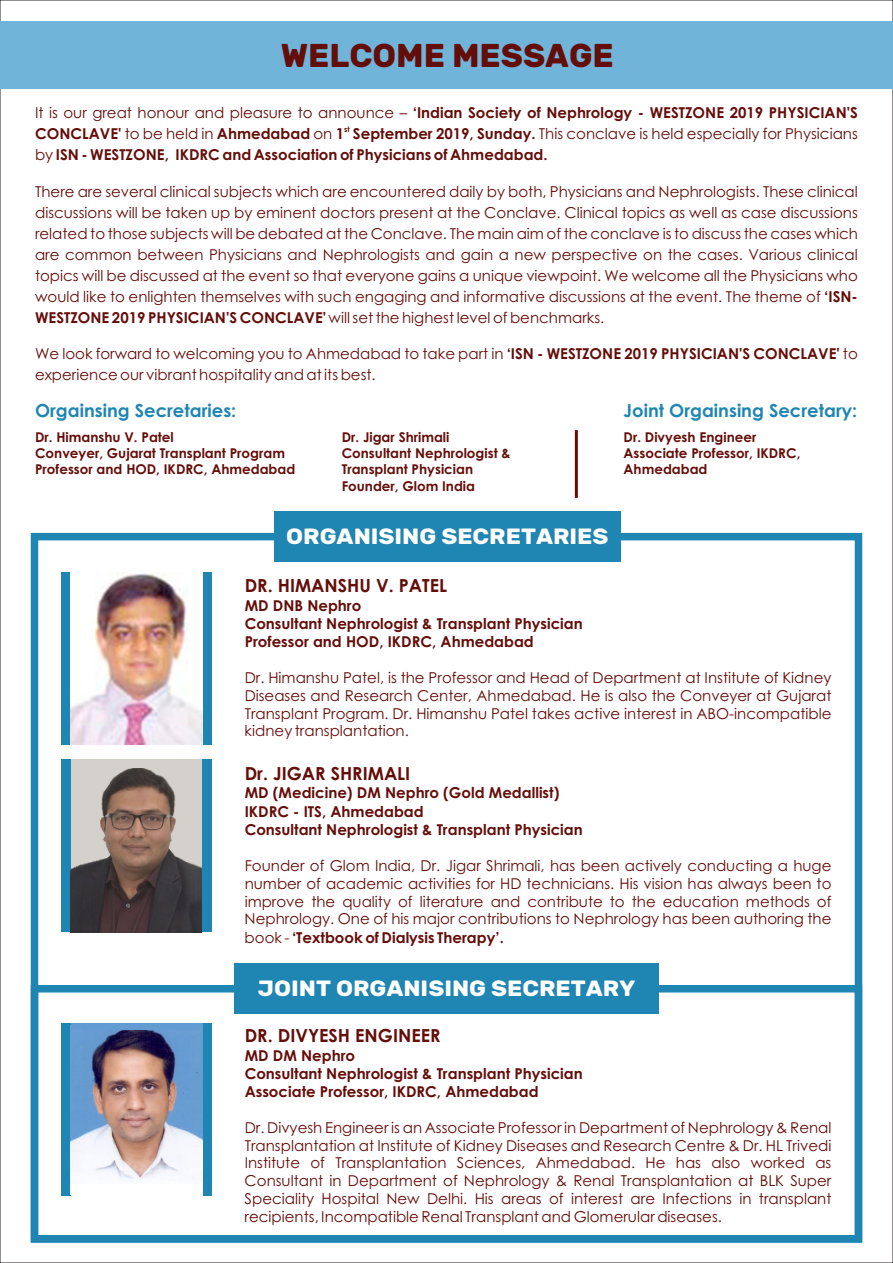
<style>
.page{position:relative;width:893px;height:1263px;background:#fff}
.page>*{position:absolute;margin:0;border:0;box-sizing:border-box;transform-origin:0 0}
.t1{font:700 33px "Rubik";color:#640e0a}
.t2{font:700 22.05px "Rubik";color:#fff;scale:1.07 1}
.t3{font:700 18px "Century Gothic";color:#640e0a}
.t4{font:700 18px "Century Gothic";color:#1f85b3}
.t5{font:15px/17.9px "Century Gothic";color:#640e0a;text-align:justify}
.t6{font:700 15px/18.1px "Century Gothic";color:#640e0a}
.t7{font:700 13.5px/16.4px "Century Gothic";color:#640e0a}
.t8{font:700 7.5px "Century Gothic";color:#640e0a}
.s1{font-weight:400}
.s2{font-weight:700}
</style>
<div class="page">
<div style="left:31px;top:533px;width:831px;height:709px;border:8px solid #1f85b3"></div>
<div style="left:31px;top:985px;width:831px;height:257px;border:8px solid #1f85b3"></div>
<div style="left:273px;top:512px;width:347px;height:50px;background:#1f85b3"></div>
<div style="left:234px;top:964px;width:425px;height:50px;background:#1f85b3"></div>
<div style="left:0;top:21px;width:893px;height:68px;background:#70b4da"></div>
<div style="left:61px;top:760px;width:151px;height:172px;background:#1f85b3"></div>
<div style="left:71px;top:760px;width:131px;height:172px;background:#d4d1cc"></div>
<img style="left:71px;top:769px;width:131px;height:163px">
<div style="left:61px;top:572px;width:151px;height:172px;background:#1f85b3"></div>
<img style="left:71px;top:572px;width:131px;height:172px">
<div style="left:61px;top:1024px;width:151px;height:172px;background:#1f85b3"></div>
<img style="left:71px;top:1029px;width:131px;height:156px">
<div style="left:71px;top:1024px;width:131px;height:5px;background:#629cd3"></div>
<div style="left:71px;top:1185px;width:131px;height:11px;background:#fff"></div>
<hr style="left:575px;top:430px;width:3px;height:68px;background:#640e0a">
<h1 class="t1" style="left:281px;top:36px;width:334px">WELCOME MESSAGE</h1>
<p class="t6" style="left:35px;top:105px;width:824px"><span class="s1">It is our great honour and pleasure to announce –</span> ‘Indian Society of Nephrology - WESTZONE 2019 PHYSICIAN'S</p>
<p class="t8" style="left:344px;top:126px;width:7px">st</p>
<p class="t6" style="left:35px;top:125px;width:824px;line-height:21px">CONCLAVE' <span class="s1">to be held in</span> Ahmedabad <span class="s1">on</span> 1 September 2019, Sunday. <span class="s1">This conclave is held especially for Physicians by</span> ISN - WESTZONE, IKDRC and Association of Physicians of Ahmedabad.</p>
<p class="t5" style="left:35px;top:182px;width:824px;line-height:21px">There are several clinical subjects which are encountered daily by both, Physicians and Nephrologists. These clinical discussions will be taken up by eminent doctors present at the Conclave. Clinical topics as well as case discussions related to those subjects will be debated at the Conclave. The main aim of the conclave is to discuss the cases which are common between Physicians and Nephrologists and gain a new perspective on the cases. Various clinical topics will be discussed at the event so that everyone gains a unique viewpoint. We welcome all the Physicians who would like to enlighten themselves with such engaging and informative discussions at the event. The theme of <span class="s2">‘ISN-WESTZONE 2019 PHYSICIAN'S CONCLAVE'</span> will set the highest level of benchmarks.</p>
<p class="t5" style="left:35px;top:345px;width:824px;line-height:21px">We look forward to welcoming you to Ahmedabad to take part in <span class="s2">‘ISN - WESTZONE 2019 PHYSICIAN'S CONCLAVE'</span> to experience our vibrant hospitality and at its best.</p>
<p class="t4" style="left:35px;top:403px;width:203px">Orgainsing Secretaries:</p>
<p class="t4" style="left:624px;top:403px;width:235px">Joint Orgainsing Secretary:</p>
<p class="t7" style="left:35px;top:430px;width:262px">Dr. Himanshu V. Patel<br>Conveyer, Gujarat Transplant Program<br>Professor and HOD, IKDRC, Ahmedabad</p>
<p class="t7" style="left:342px;top:430px;width:171px">Dr. Jigar Shrimali<br>Consultant Nephrologist &amp;<br>Transplant Physician<br>Founder, Glom India</p>
<p class="t7" style="left:624px;top:430px;width:178px">Dr. Divyesh Engineer<br>Associate Professor, IKDRC,<br>Ahmedabad</p>
<h2 class="t2" style="left:286px;top:524px;width:303px">ORGANISING SECRETARIES</h2>
<p class="t3" style="left:245px;top:578px;width:204px">DR. HIMANSHU V. PATEL</p>
<p class="t6" style="left:245px;top:597px;width:340px">MD DNB Nephro<br>Consultant Nephrologist &amp; Transplant Physician<br>Professor and HOD, IKDRC, Ahmedabad</p>
<p class="t5" style="left:245px;top:670px;width:588px">Dr. Himanshu Patel, is the Professor and Head of Department at Institute of Kidney Diseases and Research Center, Ahmedabad. He is also the Conveyer at Gujarat Transplant Program. Dr. Himanshu Patel takes active interest in ABO-incompatible kidney transplantation.</p>
<p class="t3" style="left:245px;top:766px;width:167px">Dr. JIGAR SHRIMALI</p>
<p class="t6" style="left:245px;top:785px;width:340px">MD (Medicine) DM Nephro (Gold Medallist)<br>IKDRC - ITS, Ahmedabad<br>Consultant Nephrologist &amp; Transplant Physician</p>
<p class="t5" style="left:245px;top:858px;width:588px">Founder of Glom India, Dr. Jigar Shrimali, has been actively conducting a huge number of academic activities for HD technicians. His vision has always been to improve the quality of literature and contribute to the education methods of Nephrology. One of his major contributions to Nephrology has been authoring the book - <span class="s2">‘Textbook of Dialysis Therapy’.</span></p>
<h2 class="t2" style="left:258px;top:976px;width:355px">JOINT ORGANISING SECRETARY</h2>
<p class="t3" style="left:245px;top:1028px;width:197px">DR. DIVYESH ENGINEER</p>
<p class="t6" style="left:245px;top:1047px;width:340px">MD DM Nephro<br>Consultant Nephrologist &amp; Transplant Physician<br>Associate Professor, IKDRC, Ahmedabad</p>
<p class="t5" style="left:245px;top:1120px;width:588px">Dr. Divyesh Engineer is an Associate Professor in Department of Nephrology &amp; Renal Transplantation at Institute of Kidney Diseases and Research Centre &amp; Dr. HL Trivedi Institute of Transplantation Sciences, Ahmedabad. He has also worked as Consultant in Department of Nephrology &amp; Renal Transplantation at BLK Super Speciality Hospital New Delhi. His areas of interest are Infections in transplant recipients, Incompatible Renal Transplant and Glomerular diseases.</p>
</div>
